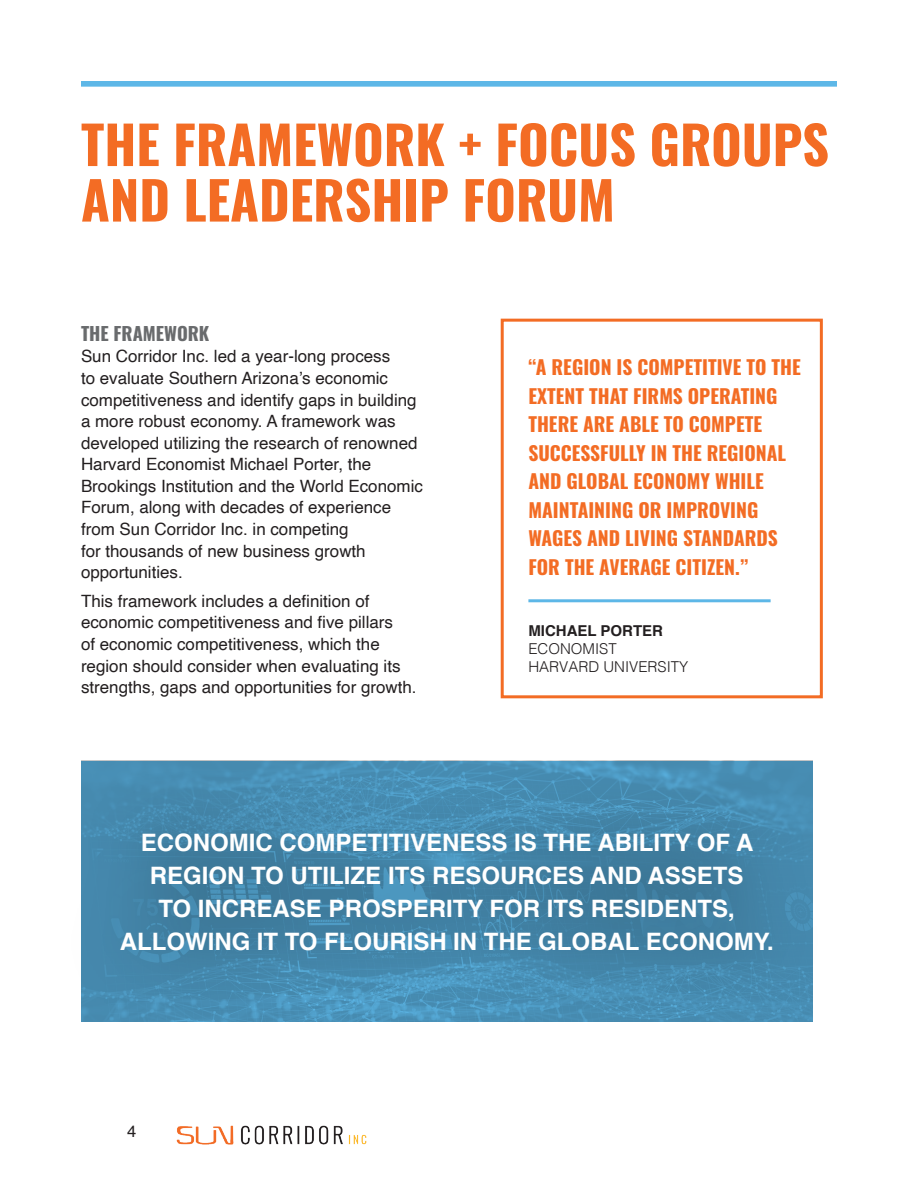
<style>
.page{position:relative;width:918px;height:1188px;background:#fff}
.page>*{position:absolute;margin:0;border:0;box-sizing:border-box;transform-origin:0 0}
.t1{font:700 52.5px/55.5px "Oswald";color:#f36c24}
.t2{font:700 24px/33px "Helvetica";color:#fff;text-align:center}
.t3{font:700 19.5px/28.5px "Oswald";color:#f36c24}
.t4{font:700 18.45px "Oswald";color:#696b6d}
.t5{font:16.95px/21.6px "Helvetica";color:#231f20}
.t6{font:16.5px "Helvetica";color:#231f20}
.t7{font:300 15px/18px "Helvetica";color:#231f20}
.t8{font:700 15px "Helvetica";color:#231f20}
</style>
<div class="page">
<img style="left:176px;top:1125px;width:191px;height:20px">
<div style="left:501px;top:319px;width:322px;height:379px;border:3px solid #f36c24"></div>
<hr style="left:528px;top:599px;width:243px;height:3px;background:#5db7e7">
<svg style="left:82px;top:761px;width:731px;height:260px;background:#488fb6"></svg>
<div style="left:81px;top:81px;width:756px;height:6px;background:#5db7e7"></div>
<div style="left:60px;top:765px;width:769px;height:252px;background:#020304;opacity:.57"></div>
<h1 class="t1" style="left:81px;top:120px;width:750px">THE FRAMEWORK + FOCUS GROUPS<br>AND LEADERSHIP FORUM</h1>
<p class="t4" style="left:81px;top:324px;width:130px">THE FRAMEWORK</p>
<p class="t5" style="left:81px;top:346px;width:343px">Sun Corridor Inc. led a year-long process<br>to evaluate Southern Arizona’s economic competitiveness and identify gaps in building a more robust economy. A framework was developed utilizing the research of renowned Harvard Economist Michael Porter, the Brookings Institution and the World Economic Forum, along with decades of experience from Sun Corridor Inc. in competing<br>for thousands of new business growth opportunities.</p>
<p class="t5" style="left:81px;top:591px;width:337px">This framework includes a definition of economic competitiveness and five pillars<br>of economic competitiveness, which the region should consider when evaluating its strengths, gaps and opportunities for growth.</p>
<p class="t3" style="left:528px;top:354px;width:274px">“A REGION IS COMPETITIVE TO THE<br>EXTENT THAT FIRMS OPERATING<br>THERE ARE ABLE TO COMPETE<br>SUCCESSFULLY IN THE REGIONAL<br>AND GLOBAL ECONOMY WHILE<br>MAINTAINING OR IMPROVING<br>WAGES AND LIVING STANDARDS<br>FOR THE AVERAGE CITIZEN.”</p>
<p class="t8" style="left:528px;top:621px;width:136px">MICHAEL PORTER</p>
<p class="t7" style="left:528px;top:638px;width:162px">ECONOMIST<br>HARVARD UNIVERSITY</p>
<h2 class="t2" style="left:120px;top:828px;width:656px">ECONOMIC COMPETITIVENESS IS THE ABILITY OF A REGION TO UTILIZE ITS RESOURCES AND ASSETS<br>TO INCREASE PROSPERITY FOR ITS RESIDENTS, ALLOWING IT TO FLOURISH IN THE GLOBAL ECONOMY.</h2>
<p class="t6" style="left:127px;top:1118px;width:11px">4</p>
</div>
